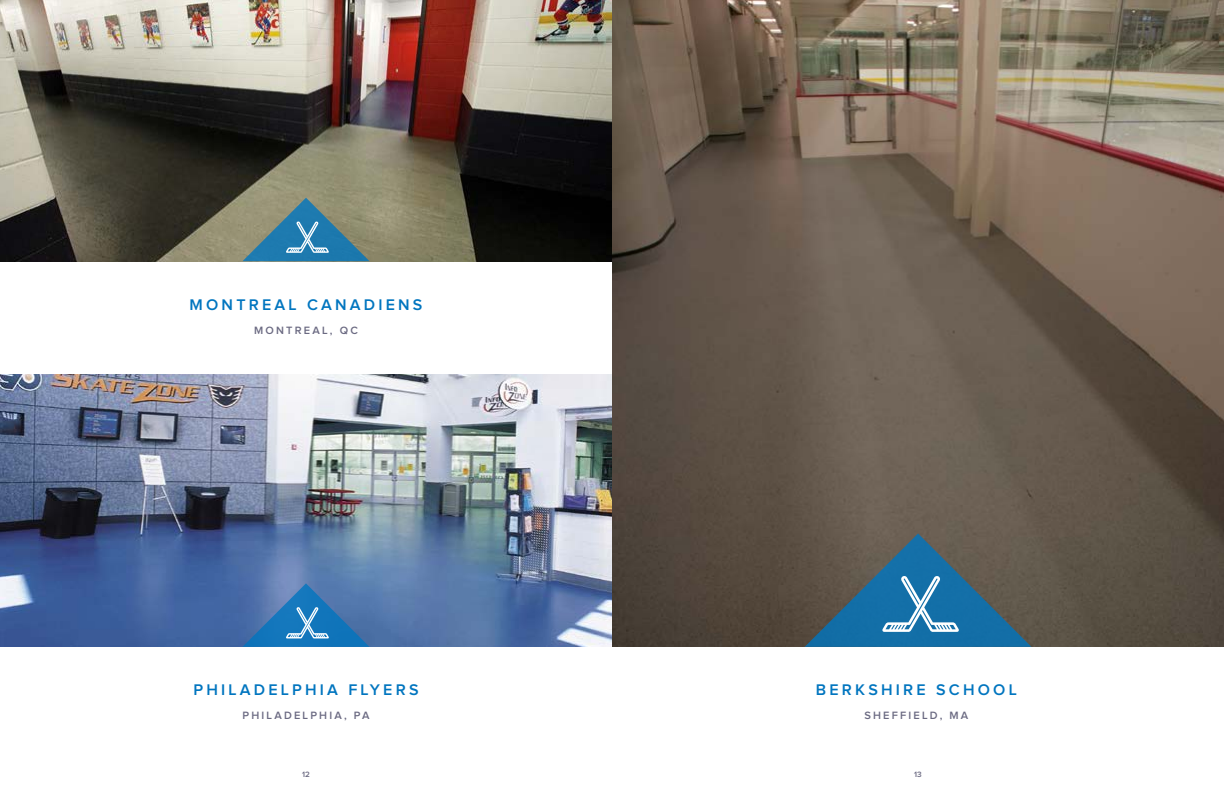
<style>
.page{position:relative;width:1224px;height:792px;background:#fff}
.page>*{position:absolute;margin:0;border:0;box-sizing:border-box;transform-origin:0 0}
.t1{font:600 16px "Proxima Nova";letter-spacing:.2em;color:#0075bf}
.t2{font:600 11px "Proxima Nova";letter-spacing:.2em;color:#6b6a82}
.t3{font:600 8px "Proxima Nova";color:#6b6a82}
</style>
<div class="page">
<img style="left:0;top:0;width:612px;height:261px">
<img style="left:0;top:375px;width:612px;height:272px">
<svg style="left:243px;top:198px;width:126px;height:63px;background:#618a94"></svg>
<svg style="left:243px;top:583px;width:126px;height:64px;background:#3c7bb6"></svg>
<img style="left:612px;top:0;width:612px;height:647px">
<svg style="left:805px;top:533px;width:226px;height:114px;background:#43697d"></svg>
<p class="t1" style="left:190px;top:297px;width:234px">MONTREAL CANADIENS</p>
<p class="t2" style="left:254px;top:325px;width:105px">MONTREAL, QC</p>
<p class="t1" style="left:193px;top:682px;width:227px">PHILADELPHIA FLYERS</p>
<p class="t2" style="left:243px;top:710px;width:128px">PHILADELPHIA, PA</p>
<p class="t1" style="left:816px;top:682px;width:202px">BERKSHIRE SCHOOL</p>
<p class="t2" style="left:864px;top:710px;width:106px">SHEFFIELD, MA</p>
<p class="t3" style="left:302px;top:770px;width:9px">12</p>
<p class="t3" style="left:914px;top:770px;width:9px">13</p>
</div>
